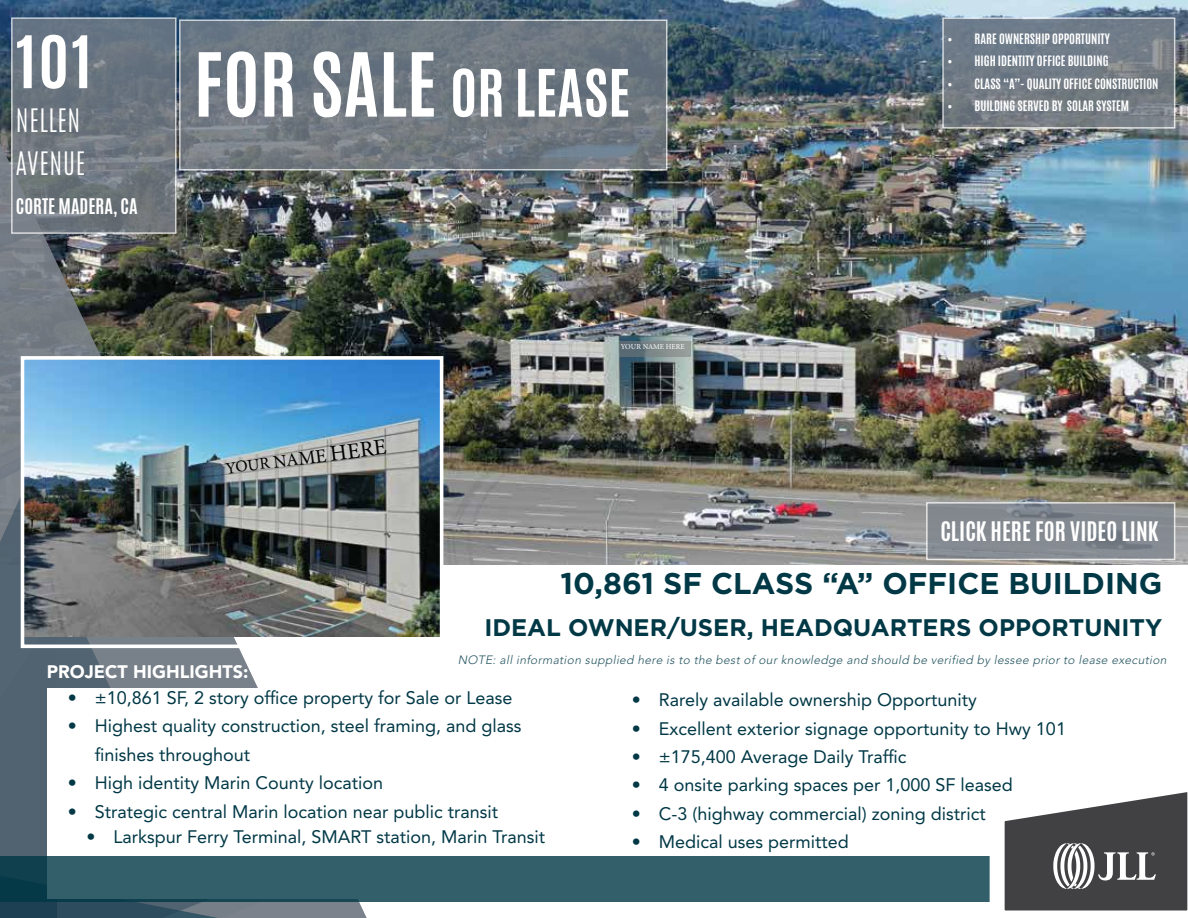
<style>
.page{position:relative;width:1188px;height:918px;background:#fff}
.page>*{position:absolute;margin:0;border:0;box-sizing:border-box;transform-origin:0 0}
.t1{font:700 75px "Antonio";color:#fff}
.t2{font:700 61.5px "Antonio";color:#fff}
.t3{font:700 30px "Gotham";color:#003846}
.t4{font:300 27px/43.5px "Antonio";letter-spacing:.025em;color:#fff}
.t5{font:700 24px "Gotham";color:#003846}
.t6{font:700 22.5px "Antonio";color:#fff}
.t7{font:18px/28.5px "Avenir LT Std";color:#003846}
.t8{font:900 18px "Avenir LT Std";color:#fff}
.t9{font:700 18px "Antonio";color:#fff}
.t10{font:16.5px "Minion Pro";color:#000}
.t11{font:700 12px "Antonio";color:#fff}
.t12{font:italic 300 12px "Avenir LT Std";color:#265561}
.t13{font:7.5px "Minion Pro";color:#fff}
.s1{font-size:55.5px}
.s2{font-size:18px}
.s3{font-size:19.5px}
.s4{font-size:22.5px}
</style>
<div class="page">
<img style="left:0;top:0;width:1188px;height:564px">
<img style="left:0;top:11px;width:382px;height:907px">
<svg style="left:0;top:495px;width:210px;height:423px;background:#566774"></svg>
<img style="left:26px;top:361px;width:412px;height:275px">
<div style="left:21px;top:356px;width:422px;height:292px;border:4px solid #fff"></div>
<div style="left:47px;top:688px;width:656px;height:210px;background:#fff"></div>
<svg style="left:11px;top:17px;width:166px;height:217px;background:#6f7881"></svg>
<div style="left:0;top:856px;width:980px;height:46px;background:#335f6b"></div>
<svg style="left:980px;top:792px;width:208px;height:119px"></svg>
<svg style="left:179px;top:20px;width:489px;height:151px;background:#707a82"></svg>
<svg style="left:942px;top:17px;width:233px;height:112px;background:#768089"></svg>
<svg style="left:619px;top:341px;width:72px;height:16px"></svg>
<svg style="left:926px;top:502px;width:249px;height:58px;background:#888e94"></svg>
<h2 class="t2" style="left:16px;top:15px;width:77px">101</h2>
<h3 class="t4" style="left:16px;top:99px;width:71px">NELLEN<br>AVENUE</h3>
<p class="t9" style="left:16px;top:193px;width:123px">CORTE MADERA, CA</p>
<h1 class="t1" style="left:194px;top:28px;width:438px">FOR SALE <span class="s1">OR LEASE</span></h1>
<p class="t10" style="left:224px;top:457px;width:164px;rotate:-7deg">YOUR <span class="s2">NA</span><span class="s3">ME</span> <span class="s4">HERE</span></p>
<p class="t13" style="left:621px;top:342px;width:65px">YOUR NAME HERE</p>
<p class="t11" style="left:948px;top:30px;width:164px">• RARE OWNERSHIP OPPORTUNITY</p>
<p class="t11" style="left:948px;top:52px;width:163px">• HIGH IDENTITY OFFICE BUILDING</p>
<p class="t11" style="left:948px;top:75px;width:213px">• CLASS “A”- QUALITY OFFICE CONSTRUCTION</p>
<p class="t11" style="left:948px;top:97px;width:183px">• BUILDING SERVED BY SOLAR SYSTEM</p>
<p class="t6" style="left:940px;top:514px;width:220px">CLICK HERE FOR VIDEO LINK</p>
<h3 class="t3" style="left:561px;top:564px;width:603px">10,861 SF CLASS “A” OFFICE BUILDING</h3>
<h3 class="t5" style="left:484px;top:612px;width:679px">IDEAL OWNER/USER, HEADQUARTERS OPPORTUNITY</h3>
<p class="t12" style="left:458px;top:653px;width:713px">NOTE: all information supplied here is to the best of our knowledge and should be verified by lessee prior to lease execution</p>
<p class="t7" style="left:632px;top:686px;width:347px">• Rarely available ownership Opportunity</p>
<p class="t7" style="left:632px;top:714px;width:436px">• Excellent exterior signage opportunity to Hwy 101</p>
<p class="t7" style="left:632px;top:743px;width:276px">• ±175,400 Average Daily Traffic</p>
<p class="t7" style="left:632px;top:771px;width:383px">• 4 onsite parking spaces per 1,000 SF leased</p>
<p class="t7" style="left:632px;top:800px;width:356px">• C-3 (highway commercial) zoning district</p>
<p class="t7" style="left:632px;top:828px;width:219px">• Medical uses permitted</p>
<p class="t8" style="left:47px;top:661px;width:203px">PROJECT HIGHLIGHTS:</p>
<p class="t7" style="left:68px;top:684px;width:446px">• ±10,861 SF, 2 story office property for Sale or Lease</p>
<p class="t7" style="left:95px;top:712px;width:428px;text-indent:-27px">• Highest quality construction, steel framing, and glass finishes throughout</p>
<p class="t7" style="left:68px;top:769px;width:317px">• High identity Marin County location</p>
<p class="t7" style="left:68px;top:798px;width:432px">• Strategic central Marin location near public transit</p>
<p class="t7" style="left:86px;top:822px;width:460px">• Larkspur Ferry Terminal, SMART station, Marin Transit</p>
</div>
